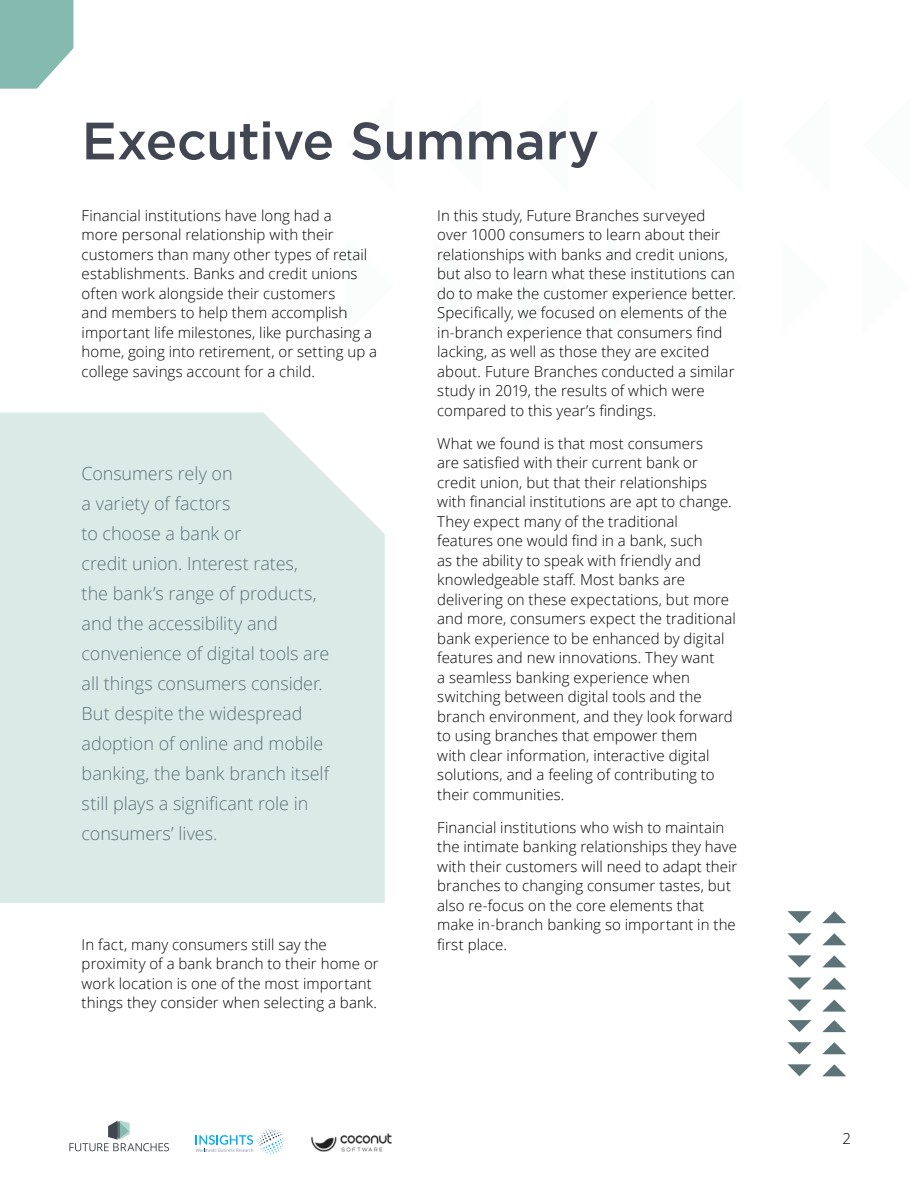
<style>
.page{position:relative;width:918px;height:1188px;background:#fff}
.page>*{position:absolute;margin:0;border:0;box-sizing:border-box;transform-origin:0 0}
.t1{font:500 52.5px "Gotham";letter-spacing:-.005em;color:#424552}
.t2{font:300 18px/30px "Open Sans";letter-spacing:-.005em;color:#5c7378}
.t3{font:300 15px/19.5px "Open Sans";letter-spacing:.005em;color:#000}
</style>
<div class="page">
<svg style="left:69px;top:1121px;width:100px;height:30px"></svg>
<svg style="left:196px;top:1129px;width:89px;height:26px"></svg>
<img style="left:311px;top:1134px;width:81px;height:17px">
<div style="left:0;top:413px;width:385px;height:490px;background:#daeae7"></div>
<svg style="left:822px;top:977px;width:24px;height:13px"></svg>
<svg style="left:822px;top:1000px;width:24px;height:12px"></svg>
<svg style="left:822px;top:933px;width:24px;height:12px"></svg>
<svg style="left:823px;top:955px;width:23px;height:12px"></svg>
<svg style="left:822px;top:911px;width:24px;height:12px"></svg>
<svg style="left:787px;top:933px;width:25px;height:12px"></svg>
<svg style="left:787px;top:911px;width:25px;height:12px"></svg>
<svg style="left:787px;top:977px;width:25px;height:13px"></svg>
<svg style="left:788px;top:1000px;width:23px;height:12px"></svg>
<svg style="left:787px;top:955px;width:25px;height:12px"></svg>
<svg style="left:822px;top:1042px;width:24px;height:12px"></svg>
<svg style="left:822px;top:1020px;width:24px;height:12px"></svg>
<svg style="left:823px;top:1064px;width:23px;height:12px"></svg>
<svg style="left:787px;top:1042px;width:25px;height:12px"></svg>
<svg style="left:787px;top:1020px;width:25px;height:12px"></svg>
<svg style="left:787px;top:1064px;width:25px;height:12px"></svg>
<svg style="left:0;top:0;width:73px;height:89px;background:#93c1b9"></svg>
<h1 class="t1" style="left:82px;top:111px;width:519px">Executive Summary</h1>
<p class="t3" style="left:82px;top:205px;width:297px">Financial institutions have long had a<br>more personal relationship with their customers than many other types of retail establishments. Banks and credit unions often work alongside their customers<br>and members to help them accomplish important life milestones, like purchasing a home, going into retirement, or setting up a college savings account for a child.</p>
<p class="t2" style="left:82px;top:458px;width:249px">Consumers rely on<br>a variety of factors<br>to choose a bank or<br>credit union. Interest rates,<br>the bank’s range of products, and the accessibility and convenience of digital tools are all things consumers consider.<br>But despite the widespread adoption of online and mobile banking, the bank branch itself still plays a significant role in consumers’ lives.</p>
<p class="t3" style="left:82px;top:934px;width:299px">In fact, many consumers still say the proximity of a bank branch to their home or work location is one of the most important things they consider when selecting a bank.</p>
<p class="t3" style="left:437px;top:205px;width:300px">In this study, Future Branches surveyed over 1000 consumers to learn about their relationships with banks and credit unions, but also to learn what these institutions can do to make the customer experience better.<br>Specifically, we focused on elements of the in-branch experience that consumers find lacking, as well as those they are excited about. Future Branches conducted a similar study in 2019, the results of which were compared to this year’s findings.</p>
<p class="t3" style="left:437px;top:433px;width:300px">What we found is that most consumers<br>are satisfied with their current bank or credit union, but that their relationships with financial institutions are apt to change.<br>They expect many of the traditional features one would find in a bank, such<br>as the ability to speak with friendly and knowledgeable staff. Most banks are delivering on these expectations, but more and more, consumers expect the traditional bank experience to be enhanced by digital features and new innovations. They want<br>a seamless banking experience when switching between digital tools and the branch environment, and they look forward to using branches that empower them<br>with clear information, interactive digital solutions, and a feeling of contributing to their communities.</p>
<p class="t3" style="left:437px;top:817px;width:302px">Financial institutions who wish to maintain the intimate banking relationships they have with their customers will need to adapt their branches to changing consumer tastes, but also re-focus on the core elements that make in-branch banking so important in the first place.</p>
<p class="t3" style="left:842px;top:1129px;width:10px">2</p>
</div>
